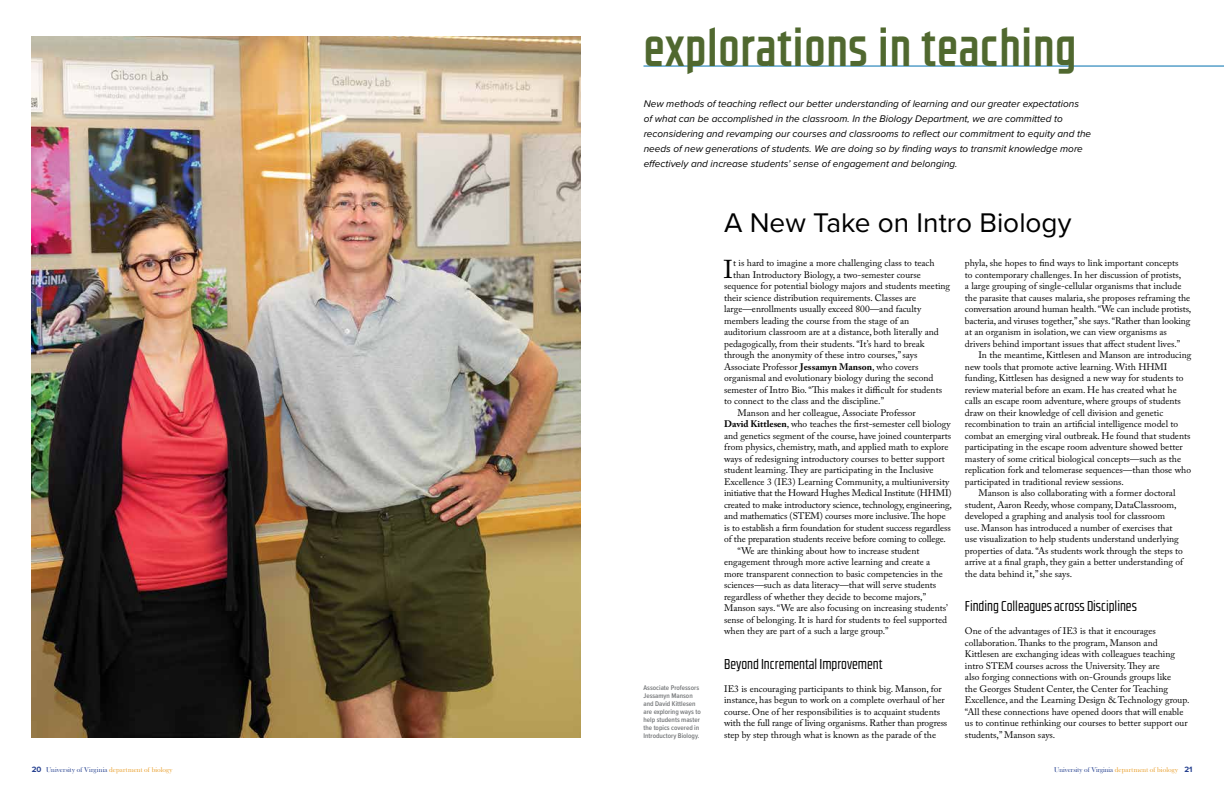
<style>
.page{position:relative;width:1224px;height:792px;background:#fff}
.page>*{position:absolute;margin:0;border:0;box-sizing:border-box;transform-origin:0 0}
.t1{font:700 48px "CC Space Race";color:#50682f}
.t2{font:28px "Proxima Nova";color:#000}
.t3{font:25.7px "Adobe Caslon Pro";color:#000}
.t4{font:14px "CC Space Race";letter-spacing:-.005em;color:#000}
.t5{font:italic 10px/15px "Proxima Nova";color:#000}
.t6{font:9.5px/11.5px "Adobe Caslon Pro";color:#000}
.t7{font:9.5px "Adobe Caslon Pro";letter-spacing:-.02em;color:#000}
.t8{font:600 7px/8px "Proxima Nova Cond";color:#757779}
.t9{font:7px "Bask Old Face";letter-spacing:.01em;color:#25408f}
.s1{font-weight:700}
.s2{font-family:"Proxima Nova";font-weight:700;font-size:8px}
.s3{color:#e99d27}
</style>
<div class="page">
<img style="left:32px;top:36px;width:548px;height:701px">
<hr style="left:644px;top:66px;width:580px;height:1px;background:#0070af">
<h1 class="t1" style="left:644px;top:11px;width:435px">explorations in teaching</h1>
<p class="t5" style="left:644px;top:96px;width:449px">New methods of teaching reflect our better understanding of learning and our greater expectations<br>of what can be accomplished in the classroom. In the Biology Department, we are committed to reconsidering and revamping our courses and classrooms to reflect our commitment to equity and the needs of new generations of students. We are doing so by finding ways to transmit knowledge more effectively and increase students’ sense of engagement and belonging.</p>
<p class="t8" style="left:644px;top:683px;width:59px">Associate Professors<br>Jessamyn Manson and David Kittlesen are exploring ways to help students master the topics covered in<br>Introductory Biology.</p>
<h2 class="t2" style="left:724px;top:201px;width:349px">A New Take on Intro Biology</h2>
<h3 class="t3" style="left:724px;top:254px;width:11px">I</h3>
<p class="t6" style="left:733px;top:257px;width:203px">t is hard to imagine a more challenging class to teach</p>
<p class="t6" style="left:965px;top:257px;width:228px">phyla, she hopes to find ways to link important concepts<br>to contemporary challenges. In her discussion of protists,<br>a large grouping of single-cellular organisms that include the parasite that causes malaria, she proposes reframing the conversation around human health. “We can include protists, bacteria, and viruses together,” she says. “Rather than looking at an organism in isolation, we can view organisms as drivers behind important issues that affect student lives.”</p>
<p class="t6" style="left:978px;top:349px;width:214px">In the meantime, Kittlesen and Manson are introducing</p>
<p class="t6" style="left:965px;top:361px;width:204px">new tools that promote active learning. With HHMI</p>
<p class="t6" style="left:965px;top:372px;width:220px">funding, Kittlesen has designed a new way for students to</p>
<p class="t6" style="left:965px;top:384px;width:213px">review material before an exam. He has created what he</p>
<p class="t6" style="left:965px;top:395px;width:217px">calls an escape room adventure, where groups of students</p>
<p class="t6" style="left:965px;top:407px;width:200px">draw on their knowledge of cell division and genetic</p>
<p class="t6" style="left:965px;top:418px;width:215px">recombination to train an artificial intelligence model to</p>
<p class="t6" style="left:965px;top:430px;width:227px">combat an emerging viral outbreak. He found that students</p>
<p class="t6" style="left:965px;top:441px;width:219px">participating in the escape room adventure showed better</p>
<p class="t6" style="left:965px;top:453px;width:218px">mastery of some critical biological concepts—such as the</p>
<p class="t6" style="left:965px;top:464px;width:228px">replication fork and telomerase sequences—than those who</p>
<p class="t6" style="left:965px;top:476px;width:160px">participated in traditional review sessions.</p>
<p class="t6" style="left:978px;top:487px;width:198px">Manson is also collaborating with a former doctoral</p>
<p class="t6" style="left:965px;top:499px;width:213px">student, Aaron Reedy, whose company, DataClassroom,</p>
<p class="t6" style="left:965px;top:510px;width:202px">developed a graphing and analysis tool for classroom</p>
<p class="t6" style="left:965px;top:522px;width:209px">use. Manson has introduced a number of exercises that</p>
<p class="t6" style="left:965px;top:533px;width:215px">use visualization to help students understand underlying</p>
<p class="t6" style="left:965px;top:545px;width:220px">properties of data. “As students work through the steps to</p>
<p class="t6" style="left:965px;top:556px;width:220px">arrive at a final graph, they gain a better understanding of</p>
<p class="t6" style="left:965px;top:568px;width:109px">the data behind it,” she says.</p>
<h3 class="t4" style="left:965px;top:597px;width:173px">Finding Colleagues across Disciplines</h3>
<p class="t6" style="left:965px;top:625px;width:226px">One of the advantages of IE3 is that it encourages collaboration. Thanks to the program, Manson and Kittlesen are exchanging ideas with colleagues teaching intro STEM courses across the University. They are<br>also forging connections with on-Grounds groups like<br>the Georges Student Center, the Center for Teaching Excellence, and the Learning Design &amp; Technology group. “All these connections have opened doors that will enable us to continue rethinking our courses to better support our students,” Manson says.</p>
<p class="t6" style="left:733px;top:268px;width:189px">than Introductory Biology, a two-semester course</p>
<p class="t6" style="left:724px;top:280px;width:228px">sequence for potential biology majors and students meeting</p>
<p class="t6" style="left:724px;top:291px;width:194px">their science distribution requirements. Classes are</p>
<p class="t6" style="left:724px;top:303px;width:199px">large—enrollments usually exceed 800—and faculty</p>
<p class="t6" style="left:724px;top:314px;width:187px">members leading the course from the stage of an</p>
<p class="t6" style="left:724px;top:326px;width:216px">auditorium classroom are at a distance, both literally and</p>
<p class="t6" style="left:724px;top:338px;width:202px">pedagogically, from their students. “It’s hard to break</p>
<p class="t6" style="left:724px;top:349px;width:195px">through the anonymity of these intro courses,” says</p>
<p class="t6" style="left:724px;top:361px;width:196px">Associate Professor <span class="s1">Jessamyn Manson</span>, who covers</p>
<p class="t6" style="left:724px;top:372px;width:211px">organismal and evolutionary biology during the second</p>
<p class="t6" style="left:724px;top:384px;width:219px">semester of Intro Bio. “This makes it difficult for students</p>
<p class="t6" style="left:724px;top:395px;width:161px">to connect to the class and the discipline.”</p>
<p class="t6" style="left:738px;top:407px;width:180px">Manson and her colleague, Associate Professor</p>
<p class="t6" style="left:724px;top:418px;width:228px"><span class="s1">David Kittlesen</span>, who teaches the first-semester cell biology</p>
<p class="t6" style="left:724px;top:430px;width:229px">and genetics segment of the course, have joined counterparts</p>
<p class="t6" style="left:724px;top:441px;width:226px">from physics, chemistry, math, and applied math to explore</p>
<p class="t6" style="left:724px;top:453px;width:222px">ways of redesigning introductory courses to better support</p>
<p class="t6" style="left:724px;top:464px;width:211px">student learning. They are participating in the Inclusive</p>
<p class="t6" style="left:724px;top:476px;width:227px">Excellence 3 (IE3) Learning Community, a multiuniversity</p>
<p class="t7" style="left:724px;top:487px;width:229px">initiative that the Howard Hughes Medical Institute (HHMI)</p>
<p class="t6" style="left:724px;top:499px;width:229px">created to make introductory science, technology, engineering,</p>
<p class="t6" style="left:724px;top:510px;width:223px">and mathematics (STEM) courses more inclusive. The hope</p>
<p class="t6" style="left:724px;top:522px;width:228px">is to establish a firm foundation for student success regardless</p>
<p class="t6" style="left:724px;top:533px;width:223px">of the preparation students receive before coming to college.</p>
<p class="t6" style="left:738px;top:545px;width:183px">“We are thinking about how to increase student</p>
<p class="t6" style="left:724px;top:556px;width:208px">engagement through more active learning and create a</p>
<p class="t6" style="left:724px;top:568px;width:220px">more transparent connection to basic competencies in the</p>
<p class="t6" style="left:724px;top:579px;width:214px">sciences—such as data literacy—that will serve students</p>
<p class="t6" style="left:724px;top:591px;width:204px">regardless of whether they decide to become majors,”</p>
<p class="t6" style="left:724px;top:602px;width:225px">Manson says. “We are also focusing on increasing students’</p>
<p class="t6" style="left:724px;top:614px;width:224px">sense of belonging. It is hard for students to feel supported</p>
<p class="t6" style="left:724px;top:625px;width:166px">when they are part of a such a large group.”</p>
<h3 class="t4" style="left:724px;top:654px;width:160px">Beyond Incremental Improvement</h3>
<p class="t6" style="left:724px;top:682px;width:225px">IE3 is encouraging participants to think big. Manson, for instance, has begun to work on a complete overhaul of her course. One of her responsibilities is to acquaint students with the full range of living organisms. Rather than progress step by step through what is known as the parade of the</p>
<p class="t9" style="left:32px;top:766px;width:142px"><span class="s2">20</span> University of Virginia <span class="s3">department of biology</span></p>
<p class="t9" style="left:1054px;top:766px;width:140px">University of Virginia <span class="s3">department of biology</span> <span class="s2">21</span></p>
</div>
